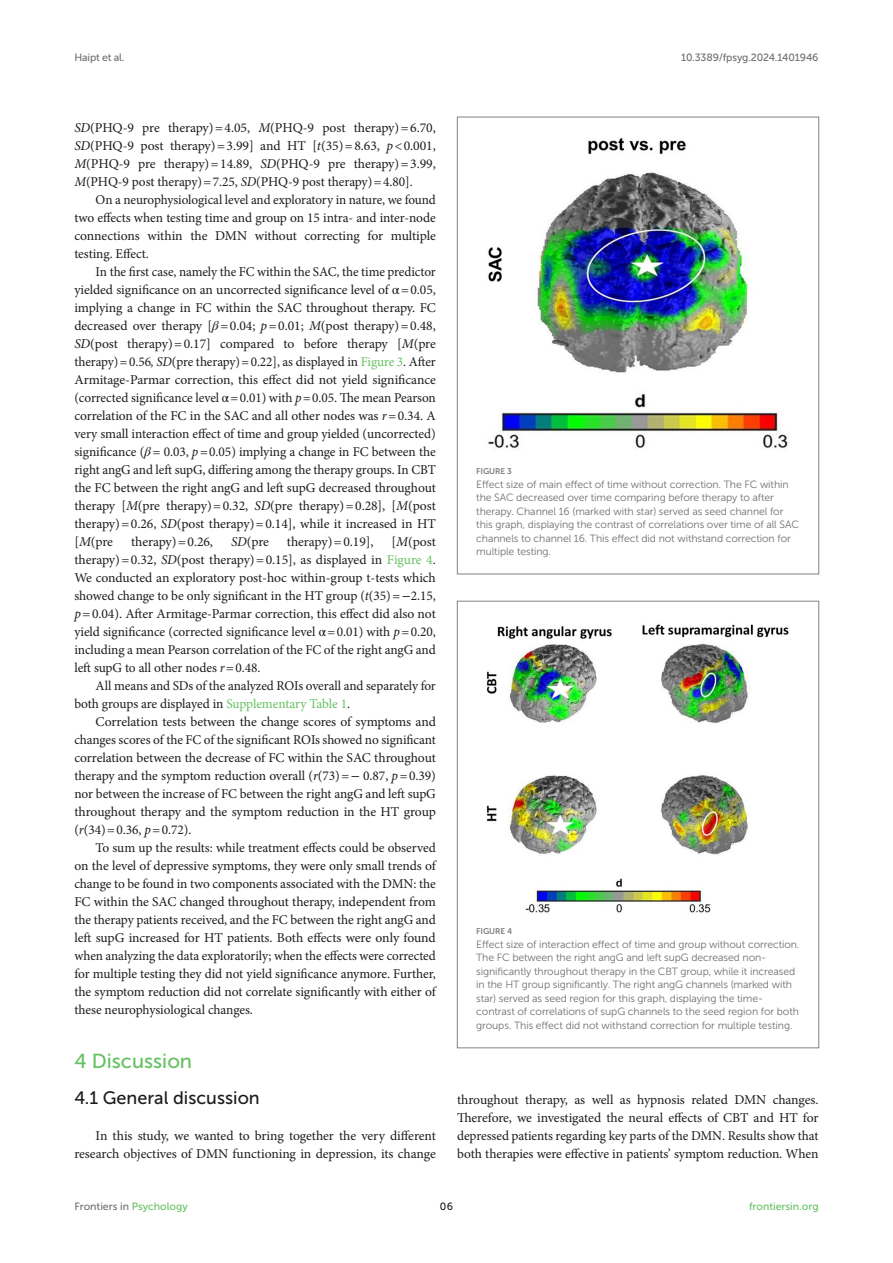
<style>
.page{position:relative;width:893px;height:1263px;background:#fff}
.page>*{position:absolute;margin:0;border:0;box-sizing:border-box;transform-origin:0 0}
.HEAD_1{font:20.25px "Museo Sans 500";color:#65c161}
.HEAD_2_after_HEAD_1{font:18px "Museo Sans 500";color:#1b1c1b}
.TEXT{font:13.5px/18px "Minion Pro";letter-spacing:-.01em;color:#1b1c1b;text-align:justify}
.TEXT_FLUSH{font:13.5px/18px "Minion Pro";letter-spacing:-.005em;color:#1b1c1b;text-align:justify}
.FIG_LEG{font:10.5px/13.5px "Museo Sans 300";letter-spacing:-.01em;color:#706f70}
.t1{font:10.5px "Museo Sans 500";letter-spacing:-.015em;color:#706f70}
.t2{font:10.5px "Museo Sans 500";color:#65c161}
.t3{font:10.5px "Museo Sans 500";color:#1b1c1b}
.FIG_HD{font:8.25px "Museo Sans 700";letter-spacing:-.01em;color:#7e7f7f}
.s1{font-style:italic}
.s2{font-family:"STIX General"}
.s3{font-family:"STIX General";font-style:italic}
.s4{color:#65c161}
</style>
<div class="page">
<img style="left:488px;top:137px;width:300px;height:312px">
<img style="left:486px;top:624px;width:303px;height:289px">
<p class="t1" style="left:74px;top:51px;width:52px">Haipt et al.</p>
<p class="t1" style="left:681px;top:51px;width:139px">10.3389/fpsyg.2024.1401946</p>
<p class="TEXT_FLUSH" style="left:74px;top:119px;width:363px"><span class="s1">SD</span>(PHQ-9 pre therapy)=4.05, <span class="s1">M</span>(PHQ-9 post therapy)=6.70, <span class="s1">SD</span>(PHQ-9 post therapy)=3.99] and HT [<span class="s1">t</span>(35)=8.63, <span class="s1">p</span>&lt;0.001, <span class="s1">M</span>(PHQ-9 pre therapy)=14.89, <span class="s1">SD</span>(PHQ-9 pre therapy)=3.99, <span class="s1">M</span>(PHQ-9 post therapy)=7.25, <span class="s1">SD</span>(PHQ-9 post therapy)=4.80].</p>
<p class="TEXT" style="left:74px;top:191px;width:363px;text-indent:21px">On a neurophysiological level and exploratory in nature, we found two effects when testing time and group on 15 intra- and inter-node connections within the DMN without correcting for multiple testing. Effect.</p>
<p class="TEXT" style="left:74px;top:263px;width:363px;text-indent:21px">In the first case, namely the FC within the SAC, the time predictor yielded significance on an uncorrected significance level of <span class="s2">α</span>=0.05, implying a change in FC within the SAC throughout therapy. FC decreased over therapy [<span class="s3">β</span>=0.04; <span class="s1">p</span>=0.01; <span class="s1">M</span>(post therapy)=0.48, <span class="s1">SD</span>(post therapy)=0.17] compared to before therapy [<span class="s1">M</span>(pre therapy)=0.56<span class="s1">, SD</span>(pre therapy)=0.22], as displayed in <span class="s4">Figure 3</span>. After Armitage-Parmar correction, this effect did not yield significance (corrected significance level <span class="s2">α</span>=0.01) with <span class="s1">p</span>=0.05. The mean Pearson correlation of the FC in the SAC and all other nodes was <span class="s1">r</span>=0.34. A very small interaction effect of time and group yielded (uncorrected) significance (<span class="s3">β</span><span class="s1">=</span> 0.03, <span class="s1">p</span>=0.05) implying a change in FC between the right angG and left supG, differing among the therapy groups. In CBT the FC between the right angG and left supG decreased throughout therapy [<span class="s1">M</span>(pre therapy)=0.32, <span class="s1">SD</span>(pre therapy)=0.28], [<span class="s1">M</span>(post therapy)=0.26, <span class="s1">SD</span>(post therapy)=0.14], while it increased in HT [<span class="s1">M</span>(pre</p>
<p class="TEXT" style="left:131px;top:533px;width:84px">therapy)=0.26,</p>
<p class="TEXT" style="left:231px;top:533px;width:39px"><span class="s1">SD</span>(pre</p>
<p class="TEXT" style="left:287px;top:533px;width:88px">therapy)=0.19],</p>
<p class="TEXT" style="left:74px;top:533px;width:363px;text-indent:317px">[<span class="s1">M</span>(post therapy)=0.32, <span class="s1">SD</span>(post therapy)=0.15], as displayed in <span class="s4">Figure 4</span>.<br>We conducted an exploratory post-hoc within-group t-tests which showed change to be only significant in the HT group (<span class="s1">t</span>(35)=<span class="s2">−</span>2.15, <span class="s1">p</span>=0.04). After Armitage-Parmar correction, this effect did also not yield significance (corrected significance level <span class="s2">α</span>=0.01) with <span class="s1">p</span>=0.20, including a mean Pearson correlation of the FC of the right angG and left supG to all other nodes <span class="s1">r</span>=0.48.</p>
<p class="TEXT" style="left:74px;top:677px;width:363px;text-indent:21px">All means and SDs of the analyzed ROIs overall and separately for both groups are displayed in <span class="s4">Supplementary Table 1</span>.</p>
<p class="TEXT" style="left:74px;top:713px;width:363px;text-indent:21px">Correlation tests between the change scores of symptoms and changes scores of the FC of the significant ROIs showed no significant correlation between the decrease of FC within the SAC throughout therapy and the symptom reduction overall (<span class="s1">r</span>(73)=<span class="s2">−</span> 0.87, <span class="s1">p</span>=0.39) nor between the increase of FC between the right angG and left supG throughout therapy and the symptom reduction in the HT group (<span class="s1">r</span>(34)=0.36, <span class="s1">p</span>=0.72).</p>
<p class="TEXT" style="left:74px;top:839px;width:363px;text-indent:21px">To sum up the results: while treatment effects could be observed on the level of depressive symptoms, they were only small trends of change to be found in two components associated with the DMN: the FC within the SAC changed throughout therapy, independent from the therapy patients received, and the FC between the right angG and left supG increased for HT patients. Both effects were only found when analyzing the data exploratorily; when the effects were corrected for multiple testing they did not yield significance anymore. Further, the symptom reduction did not correlate significantly with either of these neurophysiological changes.</p>
<p class="HEAD_1" style="left:74px;top:1050px;width:119px">4 Discussion</p>
<p class="HEAD_2_after_HEAD_1" style="left:74px;top:1088px;width:187px">4.1 General discussion</p>
<p class="TEXT_FLUSH" style="left:74px;top:1127px;width:363px;text-align:right">In this study, we wanted to bring together the very different research objectives of DMN functioning in depression, its change</p>
<p class="FIG_HD" style="left:476px;top:467px;width:37px">FIGURE 3</p>
<p class="FIG_LEG" style="left:476px;top:477px;width:324px">Effect size of main effect of time without correction. The FC within the SAC decreased over time comparing before therapy to after therapy. Channel 16 (marked with star) served as seed channel for this graph, displaying the contrast of correlations over time of all SAC channels to channel 16. This effect did not withstand correction for multiple testing.</p>
<p class="FIG_HD" style="left:476px;top:927px;width:37px">FIGURE 4</p>
<p class="FIG_LEG" style="left:476px;top:938px;width:325px">Effect size of interaction effect of time and group without correction.<br>The FC between the right angG and left supG decreased non&shy;significantly throughout therapy in the CBT group, while it increased in the HT group significantly. The right angG channels (marked with star) served as seed region for this graph, displaying the time&shy;contrast of correlations of supG channels to the seed region for both groups. This effect did not withstand correction for multiple testing.</p>
<p class="TEXT_FLUSH" style="left:457px;top:1091px;width:363px">throughout therapy, as well as hypnosis related DMN changes.<br>Therefore, we investigated the neural effects of CBT and HT for depressed patients regarding key parts of the DMN. Results show that both therapies were effective in patients’ symptom reduction. When</p>
<p class="t1" style="left:74px;top:1200px;width:115px">Frontiers in <span class="s4">Psychology</span></p>
<p class="t3" style="left:440px;top:1200px;width:15px">06</p>
<p class="t2" style="left:749px;top:1200px;width:71px">frontiersin.org</p>
</div>
